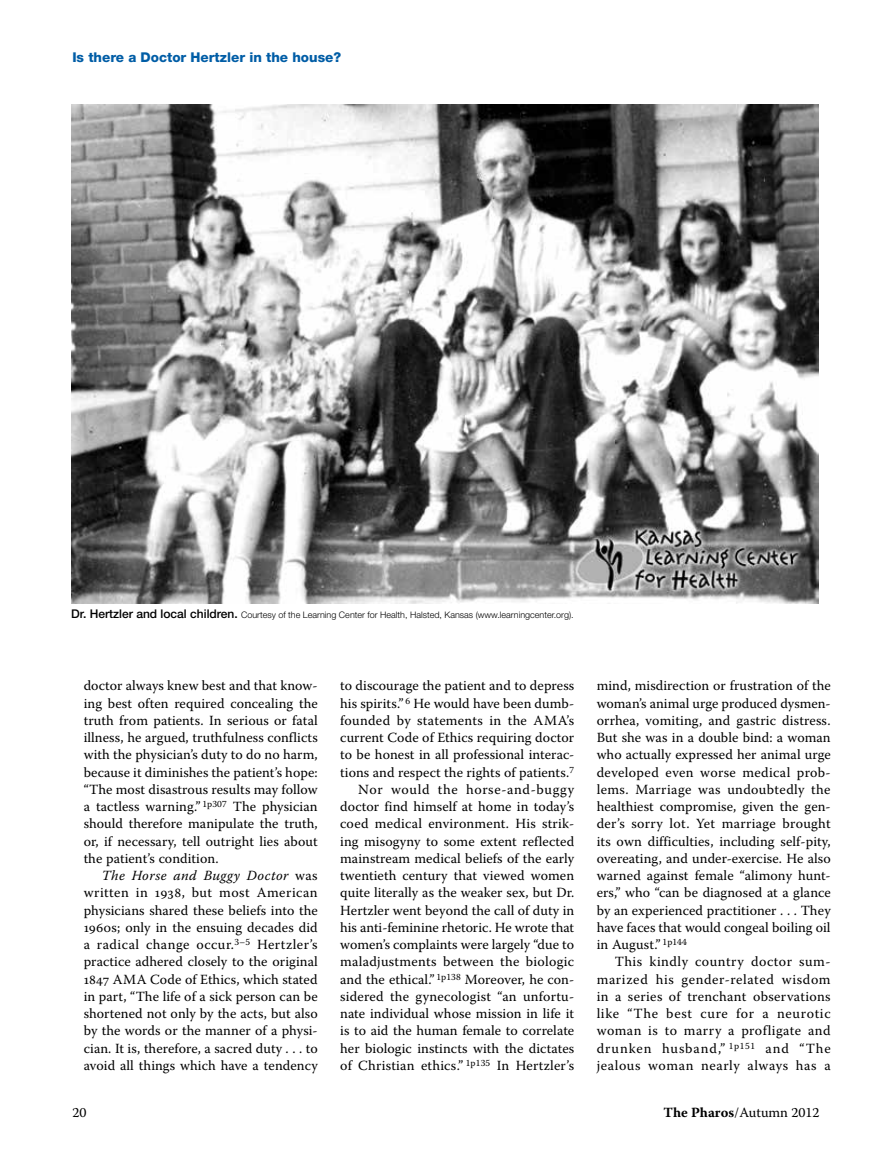
<style>
.page{position:relative;width:891px;height:1175px;background:#fff}
.page>*{position:absolute;margin:0;border:0;box-sizing:border-box;transform-origin:0 0}
.t1{font:13.95px/17.2px "Warnock Pro";letter-spacing:.005em;color:#000;text-align:justify}
.t2{font:800 13.5px "Helvetica Neue LT Std";color:#005da6}
.t3{font:300 9px "Helvetica Neue LT Std";color:#000}
.s1{font-weight:500;font-size:12px}
.s2{font-style:italic}
.s3{font-weight:700}
</style>
<div class="page">
<img style="left:71px;top:104px;width:748px;height:500px">
<p class="t2" style="left:72px;top:49px;width:270px">Is there a Doctor Hertzler in the house?</p>
<p class="t3" style="left:71px;top:609px;width:504px"><span class="s1">Dr. Hertzler and local children.</span> Courtesy of the Learning Center for Health, Halsted, Kansas (www.learningcenter.org).</p>
<p class="t1" style="left:84px;top:677px;width:236px">doctor always knew best and that know&shy;ing best often required concealing the truth from patients. In serious or fatal illness, he argued, truthfulness conflicts with the physician’s duty to do no harm, because it diminishes the patient’s hope: “The most disastrous results may follow a tactless warning.” <sup>1p307</sup> The physician should therefore manipulate the truth, or, if necessary, tell outright lies about the patient’s condition.</p>
<p class="t1" style="left:84px;top:866px;width:236px;text-indent:18px"><span class="s2">The Horse and Buggy Doctor</span> was written in 1938, but most American physicians shared these beliefs into the 1960s; only in the ensuing decades did a radical change occur.<sup>3–5</sup> Hertzler’s practice adhered closely to the original 1847 AMA Code of Ethics, which stated in part, “The life of a sick person can be shortened not only by the acts, but also by the words or the manner of a physi&shy;cian. It is, therefore, a sacred duty . . . to avoid all things which have a tendency</p>
<p class="t1" style="left:340px;top:677px;width:236px;text-align:right">to discourage the patient and to depress his spirits.” <sup>6</sup> He would have been dumb&shy;founded by statements in the AMA’s current Code of Ethics requiring doctor to be honest in all professional interac&shy;tions and respect the rights of patients.<sup>7<br></sup>Nor would the horse-and-buggy doctor find himself at home in today’s coed medical environment. His strik&shy;ing misogyny to some extent reflected mainstream medical beliefs of the early twentieth century that viewed women quite literally as the weaker sex, but Dr.<br>Hertzler went beyond the call of duty in his anti-feminine rhetoric. He wrote that women’s complaints were largely “due to maladjustments between the biologic and the ethical.” <sup>1p138</sup> Moreover, he con&shy;sidered the gynecologist “an unfortu&shy;nate individual whose mission in life it is to aid the human female to correlate her biologic instincts with the dictates of Christian ethics.” <sup>1p135</sup> In Hertzler’s</p>
<p class="t1" style="left:597px;top:677px;width:236px">mind, misdirection or frustration of the woman’s animal urge produced dysmen&shy;orrhea, vomiting, and gastric distress.<br>But she was in a double bind: a woman who actually expressed her animal urge developed even worse medical prob&shy;lems. Marriage was undoubtedly the healthiest compromise, given the gen&shy;der’s sorry lot. Yet marriage brought its own difficulties, including self-pity, overeating, and under-exercise. He also warned against female “alimony hunt&shy;ers,” who “can be diagnosed at a glance by an experienced practitioner . . . They have faces that would congeal boiling oil in August.” <sup>1p144</sup></p>
<p class="t1" style="left:597px;top:953px;width:236px;text-indent:18px">This kindly country doctor sum&shy;marized his gender-related wisdom in a series of trenchant observations like “The best cure for a neurotic woman is to marry a profligate and drunken husband,” <sup>1p151</sup> and “The jealous woman nearly always has a</p>
<p class="t1" style="left:72px;top:1103px;width:16px">20</p>
<p class="t1" style="left:664px;top:1103px;width:157px"><span class="s3">The Pharos</span>/Autumn 2012</p>
</div>
